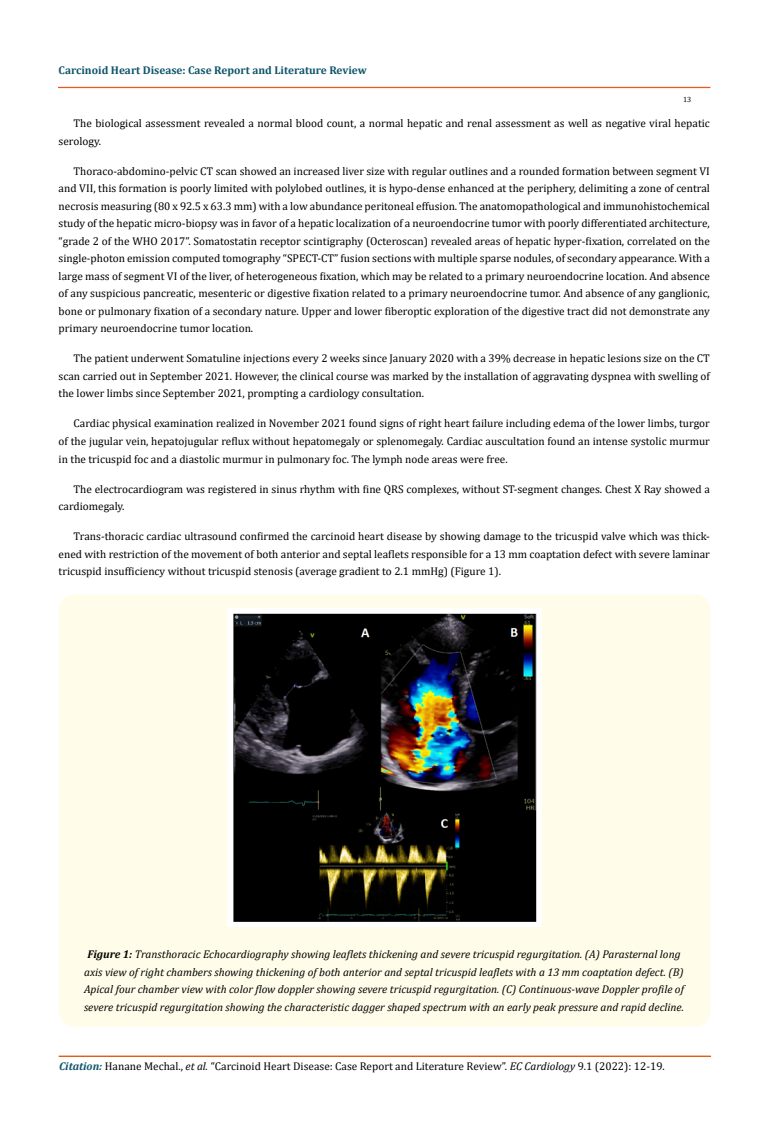
<style>
.page{position:relative;width:764px;height:1142px;background:#fff}
.page>*{position:absolute;margin:0;border:0;box-sizing:border-box;transform-origin:0 0}
.t1{font:11.25px/17.5px "Cambria";color:#000;text-align:justify}
.t2{font:italic 11.25px/17.5px "Cambria";color:#000}
.t3{font:700 11.25px "Cambria";color:#0e546a}
.t4{font:7.5px "Cambria";color:#000}
.s1{font-weight:700}
.s2{font-weight:700;font-style:italic;color:#0e546a}
.s3{font-style:italic}
</style>
<div class="page">
<div style="left:58px;top:87px;width:652px;height:1px;border:1px solid #e05d1a"></div>
<hr style="left:59px;top:1056px;width:651px;height:1px;background:#e05d1a">
<div style="left:59px;top:594px;width:651px;height:432px;background:#fffde9;border-radius:15px"></div>
<img style="left:228px;top:608px;width:314px;height:318px">
<p class="t3" style="left:59px;top:62px;width:310px">Carcinoid Heart Disease: Case Report and Literature Review</p>
<p class="t4" style="left:683px;top:95px;width:10px">13</p>
<p class="t1" style="left:59px;top:114px;width:653px;text-indent:15px">The biological assessment revealed a normal blood count, a normal hepatic and renal assessment as well as negative viral hepatic serology.</p>
<p class="t1" style="left:59px;top:162px;width:653px;text-indent:15px">Thoraco-abdomino-pelvic CT scan showed an increased liver size with regular outlines and a rounded formation between segment VI and VII, this formation is poorly limited with polylobed outlines, it is hypo-dense enhanced at the periphery, delimiting a zone of central necrosis measuring (80 x 92.5 x 63.3 mm) with a low abundance peritoneal effusion. The anatomopathological and immunohistochemical study of the hepatic micro-biopsy was in favor of a hepatic localization of a neuroendocrine tumor with poorly differentiated architecture, “grade 2 of the WHO 2017”. Somatostatin receptor scintigraphy (Octeroscan) revealed areas of hepatic hyper-fixation, correlated on the single-photon emission computed tomography “SPECT-CT” fusion sections with multiple sparse nodules, of secondary appearance. With a large mass of segment VI of the liver, of heterogeneous fixation, which may be related to a primary neuroendocrine location. And absence of any suspicious pancreatic, mesenteric or digestive fixation related to a primary neuroendocrine tumor. And absence of any ganglionic, bone or pulmonary fixation of a secondary nature. Upper and lower fiberoptic exploration of the digestive tract did not demonstrate any primary neuroendocrine tumor location.</p>
<p class="t1" style="left:59px;top:350px;width:653px;text-indent:15px">The patient underwent Somatuline injections every 2 weeks since January 2020 with a 39% decrease in hepatic lesions size on the CT scan carried out in September 2021. However, the clinical course was marked by the installation of aggravating dyspnea with swelling of the lower limbs since September 2021, prompting a cardiology consultation.</p>
<p class="t1" style="left:59px;top:415px;width:653px;text-indent:15px">Cardiac physical examination realized in November 2021 found signs of right heart failure including edema of the lower limbs, turgor of the jugular vein, hepatojugular reflux without hepatomegaly or splenomegaly. Cardiac auscultation found an intense systolic murmur in the tricuspid foc and a diastolic murmur in pulmonary foc. The lymph node areas were free.</p>
<p class="t1" style="left:59px;top:480px;width:653px;text-indent:15px">The electrocardiogram was registered in sinus rhythm with fine QRS complexes, without ST-segment changes. Chest X Ray showed a cardiomegaly.</p>
<p class="t1" style="left:59px;top:527px;width:653px;text-indent:15px">Trans-thoracic cardiac ultrasound confirmed the carcinoid heart disease by showing damage to the tricuspid valve which was thick&shy;ened with restriction of the movement of both anterior and septal leaflets responsible for a 13 mm coaptation defect with severe laminar tricuspid insufficiency without tricuspid stenosis (average gradient to 2.1 mmHg) (Figure 1).</p>
<p class="t2" style="left:84px;top:944px;width:601px"><span class="s1">Figure 1:</span> Transthoracic Echocardiography showing leaflets thickening and severe tricuspid regurgitation. (A) Parasternal long axis view of right chambers showing thickening of both anterior and septal tricuspid leaflets with a 13 mm coaptation defect. (B)<br>Apical four chamber view with color flow doppler showing severe tricuspid regurgitation. (C) Continuous-wave Doppler profile of severe tricuspid regurgitation showing the characteristic dagger shaped spectrum with an early peak pressure and rapid decline.</p>
<p class="t1" style="left:59px;top:1056px;width:607px"><span class="s2">Citation:</span> Hanane Mechal., <span class="s3">et al.</span> “Carcinoid Heart Disease: Case Report and Literature Review”. <span class="s3">EC Cardiology</span> 9.1 (2022): 12-19.</p>
</div>
